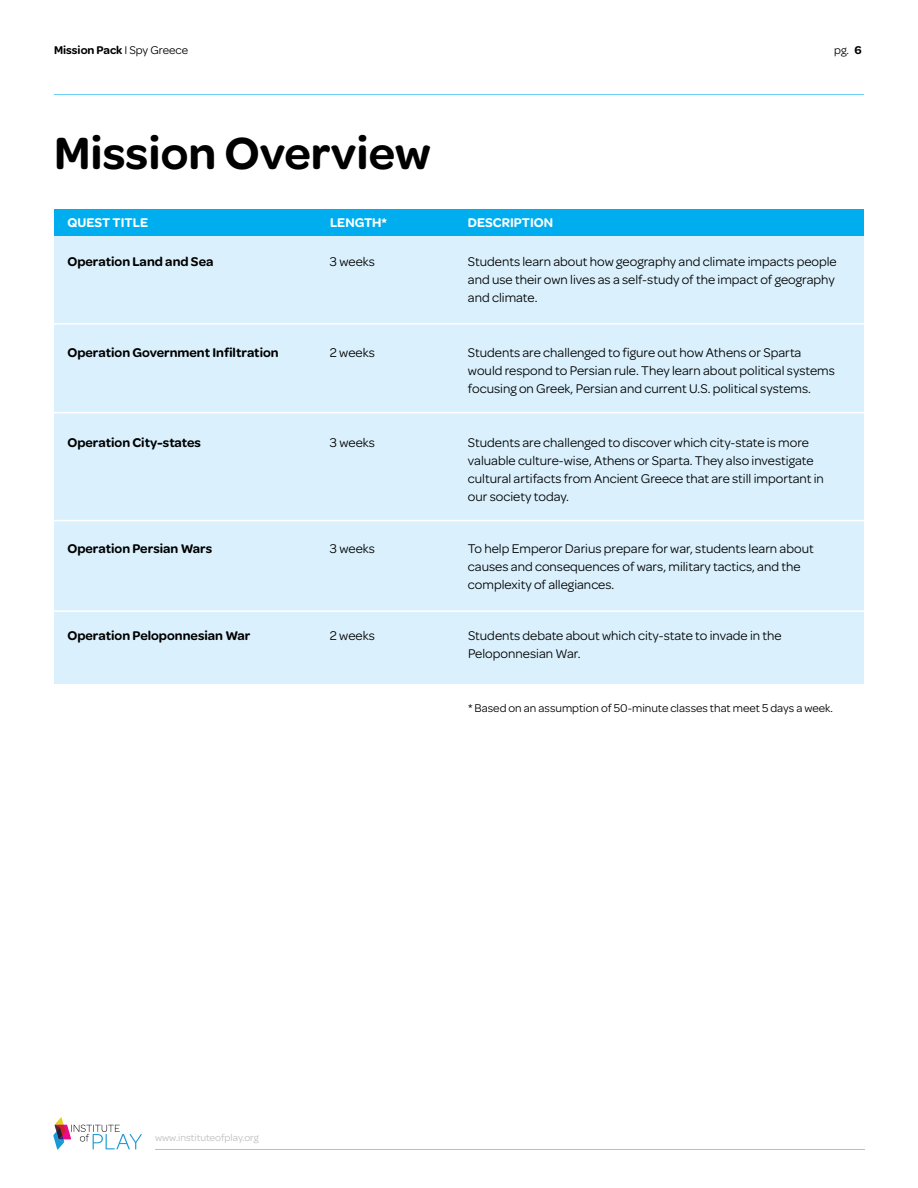
<style>
.page{position:relative;width:918px;height:1188px;background:#fff}
.page>*{position:absolute;margin:0;border:0;box-sizing:border-box;transform-origin:0 0}
.t1{font:600 48px "Omnes";color:#000}
.t2{font:13.5px/18px "Omnes";color:#000}
.t3{font:600 13.5px "Omnes";color:#000}
.t4{font:600 13.5px "Omnes";color:#fff}
.t5{font:12px "Omnes";color:#000}
.t6{font:600 12px "Omnes";color:#000}
.t7{font:10.5px "Omnes";color:#bcbec0}
.s1{font-weight:400}
.s2{font-weight:600}
</style>
<div class="page">
<hr style="left:155px;top:1149px;width:710px;height:1px;background:#bcbec0">
<svg style="left:53px;top:1117px;width:89px;height:33px"></svg>
<hr style="left:54px;top:94px;width:810px;height:1px;background:#6dcff6">
<div style="left:54px;top:209px;width:810px;height:474px;background:#daf1fd"></div>
<div style="left:54px;top:209px;width:810px;height:27px;background:#00aeef"></div>
<hr style="left:38px;top:323px;width:840px;height:2px;background:#fff">
<hr style="left:38px;top:412px;width:840px;height:1px;background:#fff">
<hr style="left:38px;top:520px;width:840px;height:1px;background:#fff">
<hr style="left:38px;top:610px;width:840px;height:2px;background:#fff">
<p class="t6" style="left:54px;top:41px;width:136px">Mission Pack <span class="s1">I Spy Greece</span></p>
<p class="t5" style="left:834px;top:42px;width:29px">pg. <span class="s2">6</span></p>
<h1 class="t1" style="left:54px;top:118px;width:379px">Mission Overview</h1>
<p class="t4" style="left:67px;top:213px;width:82px">QUEST TITLE</p>
<p class="t4" style="left:330px;top:213px;width:59px">LENGTH*</p>
<p class="t4" style="left:468px;top:213px;width:87px">DESCRIPTION</p>
<p class="t3" style="left:67px;top:252px;width:148px">Operation Land and Sea</p>
<p class="t2" style="left:330px;top:252px;width:47px">3 weeks</p>
<p class="t2" style="left:468px;top:252px;width:370px">Students learn about how geography and climate impacts people and use their own lives as a self-study of the impact of geography and climate.</p>
<p class="t3" style="left:67px;top:343px;width:213px">Operation Government Infiltration</p>
<p class="t2" style="left:330px;top:343px;width:46px">2 weeks</p>
<p class="t2" style="left:468px;top:343px;width:369px">Students are challenged to figure out how Athens or Sparta would respond to Persian rule. They learn about political systems focusing on Greek, Persian and current U.S. political systems.</p>
<p class="t3" style="left:67px;top:432px;width:135px">Operation City-states</p>
<p class="t2" style="left:330px;top:432px;width:47px">3 weeks</p>
<p class="t2" style="left:468px;top:432px;width:358px">Students are challenged to discover which city-state is more valuable culture-wise, Athens or Sparta. They also investigate cultural artifacts from Ancient Greece that are still important in our society today.</p>
<p class="t3" style="left:67px;top:539px;width:146px">Operation Persian Wars</p>
<p class="t2" style="left:330px;top:539px;width:47px">3 weeks</p>
<p class="t2" style="left:468px;top:539px;width:347px">To help Emperor Darius prepare for war, students learn about causes and consequences of wars, military tactics, and the complexity of allegiances.</p>
<p class="t3" style="left:67px;top:626px;width:185px">Operation Peloponnesian War</p>
<p class="t2" style="left:330px;top:626px;width:46px">2 weeks</p>
<p class="t2" style="left:468px;top:626px;width:315px">Students debate about which city-state to invade in the<br>Peloponnesian War.</p>
<p class="t5" style="left:468px;top:700px;width:367px">* Based on an assumption of 50-minute classes that meet 5 days a week.</p>
<p class="t7" style="left:155px;top:1131px;width:105px">www.instituteofplay.org</p>
</div>
